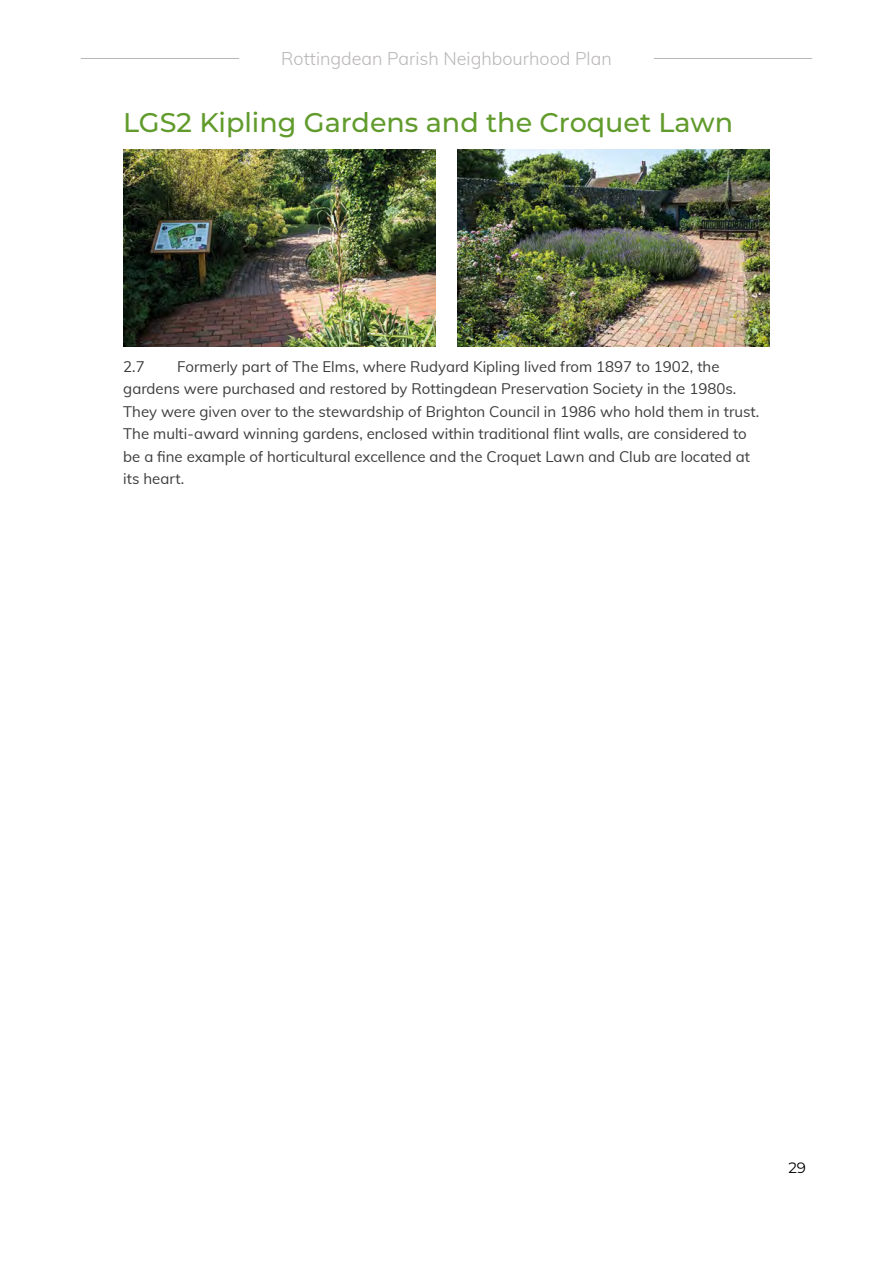
<style>
.page{position:relative;width:893px;height:1263px;background:#fff}
.page>*{position:absolute;margin:0;border:0;box-sizing:border-box;transform-origin:0 0}
.t1{font:500 27px "Montserrat";color:#619b2c}
.t2{font:300 18px "Muli";color:#b9b6b7}
.t3{font:15px/22.5px "Muli";color:#3c3c3d}
.t4{font:15px "Montserrat";color:#000}
</style>
<div class="page">
<img style="left:123px;top:150px;width:313px;height:197px">
<img style="left:457px;top:150px;width:313px;height:197px">
<hr style="left:81px;top:58px;width:158px;height:1px;background:#b9b6b7">
<hr style="left:654px;top:58px;width:158px;height:1px;background:#b9b6b7">
<p class="t2" style="left:281px;top:45px;width:332px">Rottingdean Parish Neighbourhood Plan</p>
<h1 class="t1" style="left:123px;top:104px;width:611px">LGS2 Kipling Gardens and the Croquet Lawn</h1>
<p class="t3" style="left:123px;top:354px;width:638px;text-indent:54px">Formerly part of The Elms, where Rudyard Kipling lived from 1897 to 1902, the gardens were purchased and restored by Rottingdean Preservation Society in the 1980s.<br>They were given over to the stewardship of Brighton Council in 1986 who hold them in trust.<br>The multi-award winning gardens, enclosed within traditional flint walls, are considered to be a fine example of horticultural excellence and the Croquet Lawn and Club are located at its heart.</p>
<p class="t3" style="left:123px;top:354px;width:23px">2.7</p>
<p class="t4" style="left:788px;top:1158px;width:19px">29</p>
</div>
